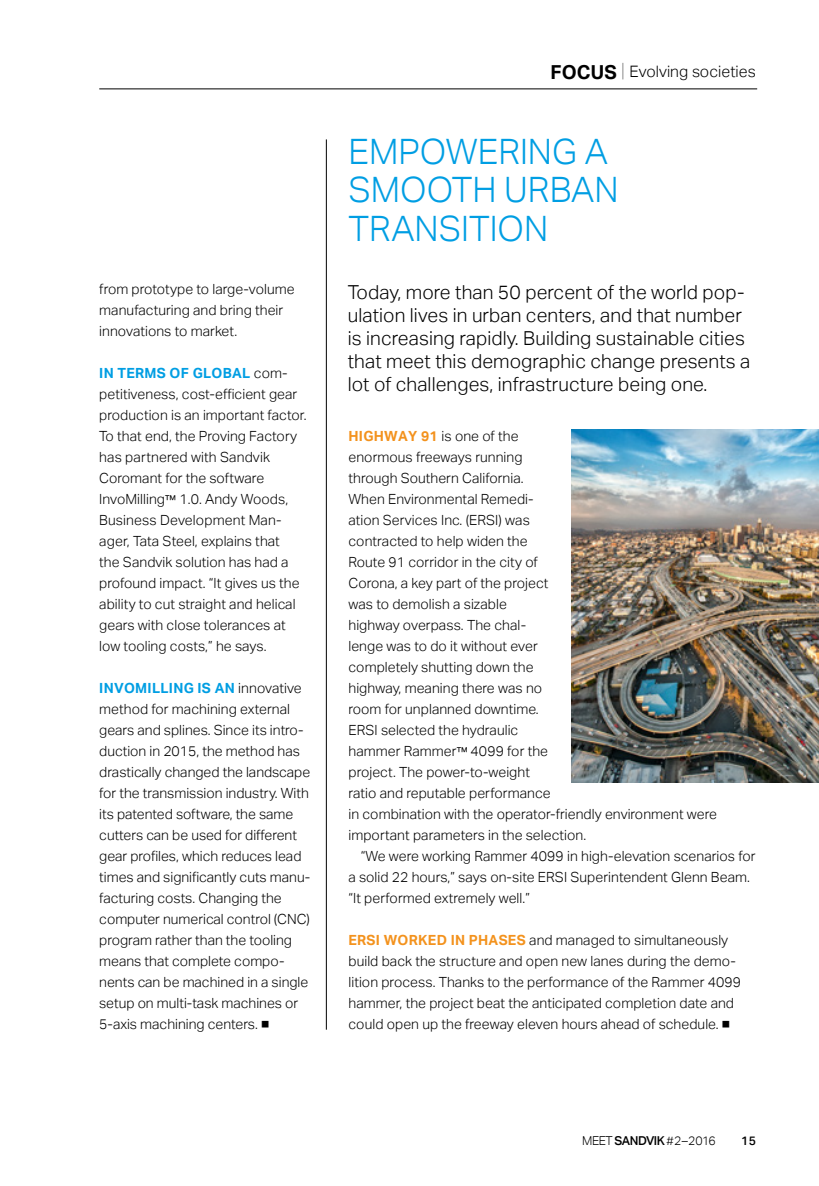
<style>
.page{position:relative;width:819px;height:1186px;background:#fff}
.page>*{position:absolute;margin:0;border:0;box-sizing:border-box;transform-origin:0 0}
.t1{font:300 35px/38px "Aktiv Grotesk";color:#009ee3}
.t2{font:300 19.25px/22.8px "Aktiv Grotesk";letter-spacing:.005em;color:#000}
.t3{font:300 15.75px "Aktiv Grotesk";letter-spacing:.005em;color:#000}
.t4{font:300 14px/21px "Aktiv Grotesk";letter-spacing:.005em;color:#000}
.t5{font:500 12.25px "Aktiv Grotesk";letter-spacing:-.04em;color:#000}
.t6{font:500 12.25px "Aktiv Grotesk";color:#000}
.s1{font-weight:700;color:#009ee3}
.s2{font-weight:400;font-size:12.25px}
.s3{font-weight:700;font-size:19.25px}
.s4{font-weight:100;font-size:19.25px}
.s5{font-weight:700;color:#f3921d}
.s6{font-weight:300}
</style>
<div class="page">
<hr style="left:99px;top:89px;width:658px;height:1px;background:#000">
<hr style="left:326px;top:139px;width:1px;height:890px;background:#000">
<img style="left:571px;top:429px;width:248px;height:354px">
<p class="t4" style="left:99px;top:279px;width:197px">from prototype to large-volume manufacturing and bring their innovations to market.</p>
<p class="t4" style="left:99px;top:363px;width:209px"><span class="s1">IN TERMS OF GLOBAL</span> com&shy;petitiveness, cost-efficient gear production is an important factor.<br>To that end, the Proving Factory has partnered with Sandvik<br>Coromant for the software<br>InvoMilling<span class="s2">™</span> 1.0. Andy Woods,<br>Business Development Man&shy;ager, Tata Steel, explains that<br>the Sandvik solution has had a profound impact. “It gives us the ability to cut straight and helical gears with close tolerances at low tooling costs,” he says.</p>
<p class="t4" style="left:99px;top:678px;width:212px"><span class="s1">INVOMILLING IS AN</span> innovative method for machining external gears and splines. Since its intro&shy;duction in 2015, the method has drastically changed the landscape for the transmission industry. With its patented software, the same cutters can be used for different gear profiles, which reduces lead times and significantly cuts manu&shy;facturing costs. Changing the computer numerical control (CNC) program rather than the tooling means that complete compo&shy;nents can be machined in a single setup on multi-task machines or<br>5-axis machining centers. ■</p>
<p class="t3" style="left:550px;top:62px;width:207px"><span class="s3">FOCUS</span> <span class="s4">|</span> Evolving societies</p>
<h1 class="t1" style="left:348px;top:133px;width:271px">EMPOWERING A<br>SMOOTH URBAN<br>TRANSITION</h1>
<h2 class="t2" style="left:348px;top:281px;width:404px">Today, more than 50 percent of the world pop&shy;ulation lives in urban centers, and that number is increasing rapidly. Building sustainable cities that meet this demographic change presents a lot of challenges, infrastructure being one.</h2>
<p class="t4" style="left:348px;top:426px;width:370px"><span class="s5">HIGHWAY 91</span> is one of the<br>enormous freeways running<br>through Southern California.<br>When Environmental Remedi-<br>ation Services Inc. (ERSI) was<br>contracted to help widen the<br>Route 91 corridor in the city of<br>Corona, a key part of the project<br>was to demolish a sizable<br>highway overpass. The chal-<br>lenge was to do it without ever<br>completely shutting down the<br>highway, meaning there was no<br>room for unplanned downtime.<br>ERSI selected the hydraulic<br>hammer Rammer<span class="s2">™</span> 4099 for the<br>project. The power-to-weight<br>ratio and reputable performance<br>in combination with the operator-friendly environment were important parameters in the selection.</p>
<p class="t4" style="left:348px;top:846px;width:408px;text-indent:12px">“We were working Rammer 4099 in high-elevation scenarios for a solid 22 hours,” says on-site ERSI Superintendent Glenn Beam. “It performed extremely well.”</p>
<p class="t4" style="left:348px;top:930px;width:394px"><span class="s5">ERSI WORKED IN PHASES</span> and managed to simultaneously build back the structure and open new lanes during the demo&shy;lition process. Thanks to the performance of the Rammer 4099 hammer, the project beat the anticipated completion date and could open up the freeway eleven hours ahead of schedule. ■</p>
<p class="t5" style="left:582px;top:1133px;width:135px"><span class="s6">MEET</span> SANDVIK <span class="s6">#</span><span class="s6">2–2016</span></p>
<p class="t6" style="left:741px;top:1133px;width:16px">15</p>
</div>
